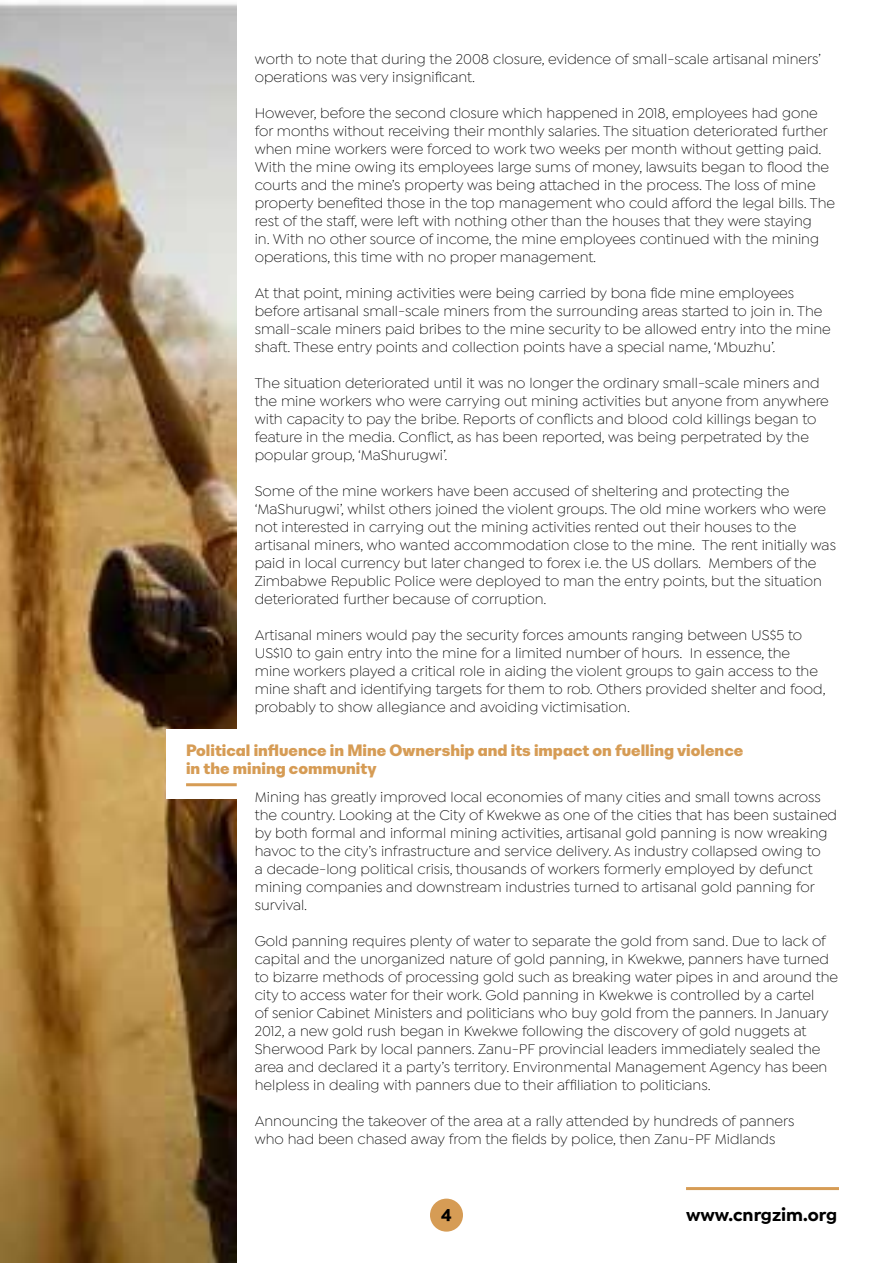
<style>
.page{position:relative;width:893px;height:1263px;background:#fff}
.page>*{position:absolute;margin:0;border:0;box-sizing:border-box;transform-origin:0 0}
.t1{font:700 18px "Isidora Sans";color:#000}
.t2{font:300 15px/18px "Isidora Sans";color:#000}
.t3{font:900 15px/18px "Bw Nista Geometric DEMO";color:#d69c55}
</style>
<div class="page">
<div style="left:430px;top:1198px;width:33px;height:33px;background:#d69c55;border-radius:50%"></div>
<hr style="left:686px;top:1187px;width:153px;height:3px;background:#d69c55">
<img style="left:0;top:2px;width:237px;height:1261px">
<div style="left:166px;top:729px;width:80px;height:70px;background:#fff"></div>
<hr style="left:186px;top:783px;width:51px;height:3px;background:#d69c55">
<p class="t2" style="left:255px;top:50px;width:568px">worth to note that during the 2008 closure, evidence of small-scale artisanal miners’ operations was very insignificant.</p>
<p class="t2" style="left:255px;top:104px;width:582px">However, before the second closure which happened in 2018, employees had gone for months without receiving their monthly salaries. The situation deteriorated further when mine workers were forced to work two weeks per month without getting paid.<br>With the mine owing its employees large sums of money, lawsuits began to flood the courts and the mine’s property was being attached in the process. The loss of mine property benefited those in the top management who could afford the legal bills. The rest of the staff, were left with nothing other than the houses that they were staying<br>in. With no other source of income, the mine employees continued with the mining operations, this time with no proper management.</p>
<p class="t2" style="left:255px;top:284px;width:578px">At that point, mining activities were being carried by bona fide mine employees before artisanal small-scale miners from the surrounding areas started to join in. The small-scale miners paid bribes to the mine security to be allowed entry into the mine shaft. These entry points and collection points have a special name, ‘Mbuzhu’.</p>
<p class="t2" style="left:255px;top:374px;width:576px">The situation deteriorated until it was no longer the ordinary small-scale miners and the mine workers who were carrying out mining activities but anyone from anywhere with capacity to pay the bribe. Reports of conflicts and blood cold killings began to feature in the media. Conflict, as has been reported, was being perpetrated by the popular group, ‘MaShurugwi’.</p>
<p class="t2" style="left:255px;top:482px;width:583px">Some of the mine workers have been accused of sheltering and protecting the ‘MaShurugwi’, whilst others joined the violent groups. The old mine workers who were not interested in carrying out the mining activities rented out their houses to the artisanal miners, who wanted accommodation close to the mine. The rent initially was paid in local currency but later changed to forex i.e. the US dollars. Members of the Zimbabwe Republic Police were deployed to man the entry points, but the situation deteriorated further because of corruption.</p>
<p class="t2" style="left:255px;top:626px;width:572px">Artisanal miners would pay the security forces amounts ranging between US$5 to US$10 to gain entry into the mine for a limited number of hours. In essence, the mine workers played a critical role in aiding the violent groups to gain access to the mine shaft and identifying targets for them to rob. Others provided shelter and food, probably to show allegiance and avoiding victimisation.</p>
<p class="t3" style="left:186px;top:741px;width:559px">Political influence in Mine Ownership and its impact on fuelling violence in the mining community</p>
<p class="t2" style="left:255px;top:788px;width:584px">Mining has greatly improved local economies of many cities and small towns across the country. Looking at the City of Kwekwe as one of the cities that has been sustained by both formal and informal mining activities, artisanal gold panning is now wreaking havoc to the city’s infrastructure and service delivery. As industry collapsed owing to<br>a decade-long political crisis, thousands of workers formerly employed by defunct mining companies and downstream industries turned to artisanal gold panning for survival.</p>
<p class="t2" style="left:255px;top:932px;width:585px">Gold panning requires plenty of water to separate the gold from sand. Due to lack of capital and the unorganized nature of gold panning, in Kwekwe, panners have turned to bizarre methods of processing gold such as breaking water pipes in and around the city to access water for their work. Gold panning in Kwekwe is controlled by a cartel<br>of senior Cabinet Ministers and politicians who buy gold from the panners. In January 2012, a new gold rush began in Kwekwe following the discovery of gold nuggets at Sherwood Park by local panners. Zanu-PF provincial leaders immediately sealed the area and declared it a party’s territory. Environmental Management Agency has been helpless in dealing with panners due to their affiliation to politicians.</p>
<p class="t2" style="left:255px;top:1112px;width:541px">Announcing the takeover of the area at a rally attended by hundreds of panners who had been chased away from the fields by police, then Zanu-PF Midlands</p>
<p class="t1" style="left:441px;top:1204px;width:12px">4</p>
<p class="t1" style="left:686px;top:1204px;width:153px">www.cnrgzim.org</p>
</div>
